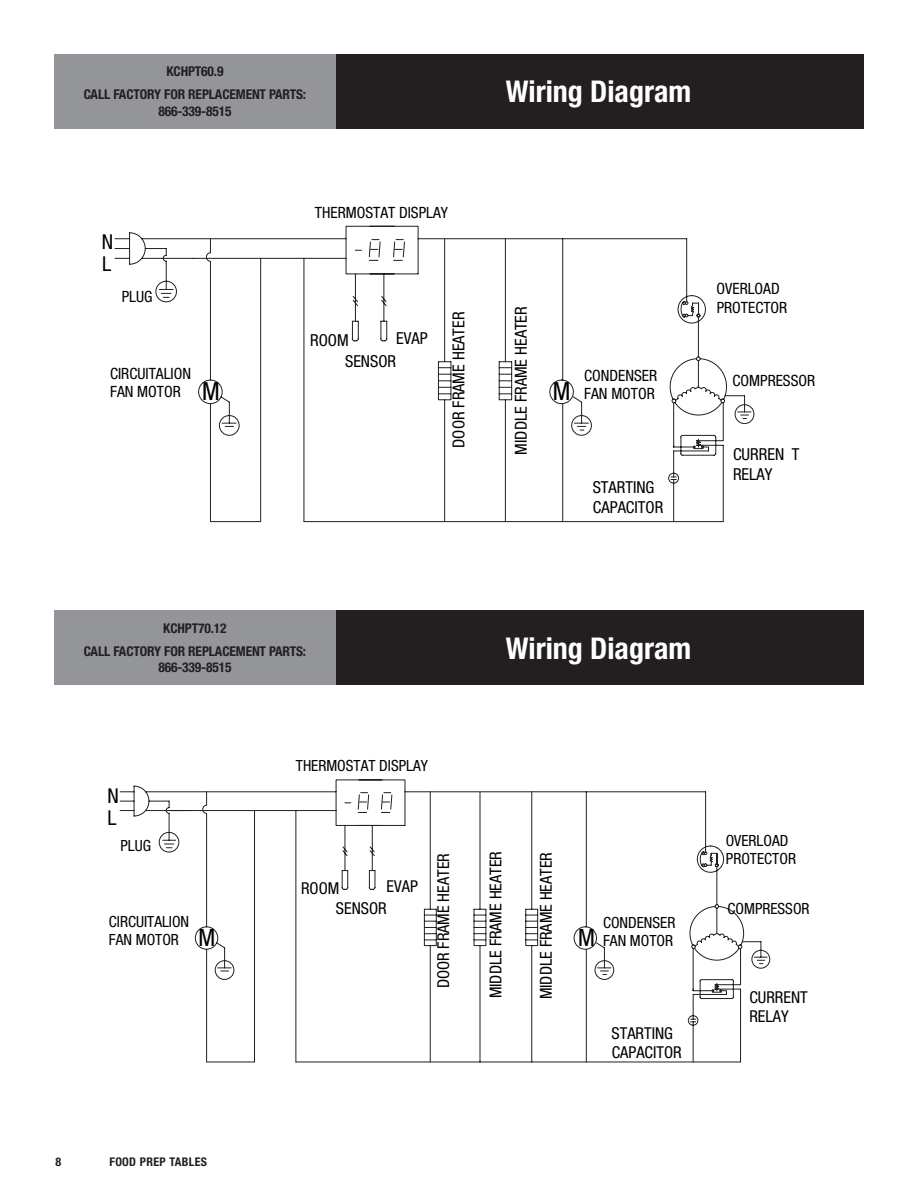
<style>
.page{position:relative;width:918px;height:1188px;background:#fff}
.page>*{position:absolute;margin:0;border:0;box-sizing:border-box;transform-origin:0 0}
.t1{font:700 condensed 30px "Helvetica Neue LT Std";color:#fff}
.t2{font:condensed 25.05px "Helvetica Neue LT Pro";color:#000}
.t3{font:condensed 23.85px "Helvetica Neue LT Pro";color:#000}
.t4{font:condensed 20.55px "Helvetica Neue LT Pro";color:#000}
.t5{font:condensed 20.4px "Helvetica Neue LT Pro";color:#000}
.t6{font:condensed 16.5px/19.4px "Helvetica Neue LT Pro";color:#000}
.t7{font:condensed 16.35px/19.2px "Helvetica Neue LT Pro";color:#000}
.t8{font:condensed 15.6px/18.3px "Helvetica Neue LT Pro";color:#000}
.t9{font:condensed 15.45px/18.3px "Helvetica Neue LT Pro";color:#000}
.t10{font:700 condensed 13.5px "Helvetica Neue LT Std";letter-spacing:-.01em;color:#231f20}
.t11{font:700 condensed 12px "Helvetica Neue LT Std";letter-spacing:.025em;color:#231f20}
</style>
<div class="page">
<div style="left:333px;top:54px;width:531px;height:74px;background:#231f20"></div>
<div style="left:54px;top:54px;width:282px;height:74px;background:#939598"></div>
<div style="left:333px;top:611px;width:531px;height:74px;background:#231f20"></div>
<div style="left:54px;top:611px;width:282px;height:74px;background:#939598"></div>
<svg style="left:119px;top:779px;width:651px;height:190px"></svg>
<svg style="left:195px;top:791px;width:7px;height:178px"></svg>
<svg style="left:202px;top:791px;width:539px;height:272px"></svg>
<svg style="left:114px;top:226px;width:641px;height:198px"></svg>
<svg style="left:198px;top:238px;width:8px;height:186px"></svg>
<svg style="left:206px;top:238px;width:518px;height:284px"></svg>
<p class="t10" style="left:166px;top:63px;width:59px">KCHPT60.9</p>
<p class="t10" style="left:84px;top:86px;width:224px">CALL FACTORY FOR REPLACEMENT PARTS:</p>
<p class="t10" style="left:158px;top:103px;width:75px">866-339-8515</p>
<p class="t1" style="left:506px;top:73px;width:187px">Wiring Diagram</p>
<h3 class="t4" style="left:102px;top:230px;width:13px">N</h3>
<h3 class="t4" style="left:102px;top:252px;width:11px">L</h3>
<p class="t8" style="left:122px;top:287px;width:32px">PLUG</p>
<p class="t8" style="left:110px;top:364px;width:83px">CIRCUITALION<br>FAN MOTOR</p>
<p class="t8" style="left:315px;top:204px;width:135px">THERMOSTAT DISPLAY</p>
<p class="t6" style="left:449px;top:448px;width:138px;rotate:-90deg">DOOR FRAME HEATER</p>
<p class="t6" style="left:511px;top:455px;width:150px;rotate:-90deg">MIDDLE FRAME HEATER</p>
<p class="t6" style="left:345px;top:327px;width:84px;line-height:22.4px;text-indent:51px">EVAP<br>SENSOR</p>
<p class="t6" style="left:310px;top:330px;width:40px">ROOM</p>
<h2 class="t2" style="left:202px;top:377px;width:19px">M</h2>
<h2 class="t2" style="left:553px;top:377px;width:19px">M</h2>
<p class="t8" style="left:584px;top:366px;width:74px">CONDENSER<br>FAN MOTOR</p>
<p class="t6" style="left:593px;top:478px;width:72px">STARTING<br>CAPACITOR</p>
<p class="t8" style="left:717px;top:280px;width:72px">OVERLOAD<br>PROTECTOR</p>
<p class="t8" style="left:733px;top:371px;width:84px">COMPRESSOR</p>
<p class="t6" style="left:733px;top:445px;width:68px">CURREN T<br>RELAY</p>
<p class="t10" style="left:163px;top:620px;width:65px">KCHPT70.12</p>
<p class="t10" style="left:84px;top:643px;width:224px">CALL FACTORY FOR REPLACEMENT PARTS:</p>
<p class="t10" style="left:158px;top:659px;width:75px">866-339-8515</p>
<h3 class="t5" style="left:107px;top:784px;width:13px">N</h3>
<h3 class="t5" style="left:108px;top:806px;width:11px">L</h3>
<p class="t9" style="left:296px;top:757px;width:133px">THERMOSTAT DISPLAY</p>
<p class="t1" style="left:506px;top:630px;width:187px">Wiring Diagram</p>
<p class="t9" style="left:121px;top:837px;width:32px">PLUG</p>
<p class="t9" style="left:109px;top:912px;width:82px">CIRCUITALION<br>FAN MOTOR</p>
<p class="t7" style="left:434px;top:988px;width:137px;rotate:-90deg">DOOR FRAME HEATER</p>
<p class="t7" style="left:486px;top:998px;width:149px;rotate:-90deg">MIDDLE FRAME HEATER</p>
<p class="t7" style="left:536px;top:999px;width:149px;rotate:-90deg">MIDDLE FRAME HEATER</p>
<p class="t7" style="left:301px;top:878px;width:40px">ROOM</p>
<p class="t7" style="left:336px;top:875px;width:83px;line-height:22.2px;text-indent:51px">EVAP<br>SENSOR</p>
<h3 class="t3" style="left:198px;top:924px;width:18px">M</h3>
<h3 class="t3" style="left:578px;top:924px;width:18px">M</h3>
<p class="t9" style="left:603px;top:913px;width:74px">CONDENSER<br>FAN MOTOR</p>
<p class="t7" style="left:612px;top:1024px;width:72px">STARTING<br>CAPACITOR</p>
<p class="t9" style="left:726px;top:831px;width:72px">OVERLOAD<br>PROTECTOR</p>
<p class="t9" style="left:728px;top:899px;width:84px">COMPRESSOR</p>
<p class="t7" style="left:749px;top:987px;width:60px">CURRENT<br>RELAY</p>
<p class="t11" style="left:56px;top:1154px;width:7px">8</p>
<p class="t11" style="left:110px;top:1154px;width:99px">FOOD PREP TABLES</p>
</div>
